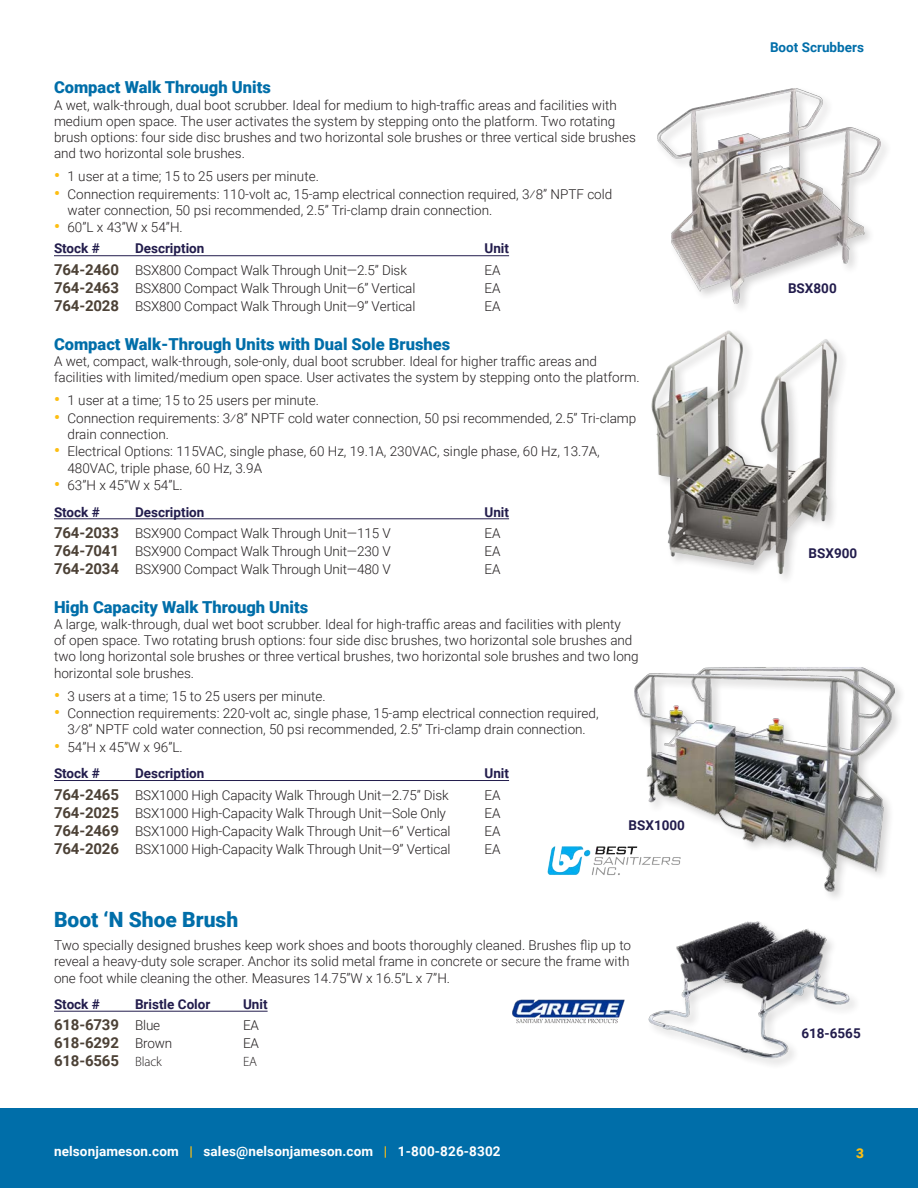
<style>
.page{position:relative;width:918px;height:1188px;background:#fff}
.page>*{position:absolute;margin:0;border:0;box-sizing:border-box;transform-origin:0 0}
.t1{font:900 21px "Roboto";color:#006ea9}
.Product_Heading{font:900 16.5px "Roboto";color:#006ea9}
.Chart{font:700 15px "Roboto";letter-spacing:-.01em;color:#4c4136}
.Body{font:300 13.5px/16.2px "Roboto";color:#231f20}
.Chart-2{font:300 13.5px "Roboto";letter-spacing:-.01em;color:#231f20}
.Chart_Heading{font:700 13.5px "Roboto";color:#221c4c}
.t2{font:700 13.5px "Roboto";letter-spacing:.01em;color:#fff}
.Body-2{font:700 13.5px "Roboto";color:#221c4c}
.Body-3{font:700 13.5px "Roboto";color:#006ea9}
.Chart-3{font:300 13.5px "Myriad Pro";color:#231f20}
.t3{font:900 13.5px "Roboto";color:#fdbe12}
.s1{font-weight:700;font-size:16.5px;color:#fdbe12}
.s2{font-weight:700;font-size:15px;color:#4c4136}
.s3{font-weight:300;font-size:13.5px;color:#231f20}
.s4{font-family:"Myriad Pro";font-weight:300;font-size:13.5px;color:#231f20}
.s5{color:#fdbe12}
</style>
<div class="page">
<div style="left:0;top:1108px;width:918px;height:80px;background:#006ea9"></div>
<hr style="left:54px;top:1011px;width:214px;height:1px;background:#221c4c">
<img style="left:512px;top:999px;width:113px;height:25px">
<img style="left:648px;top:922px;width:202px;height:139px">
<img style="left:658px;top:89px;width:223px;height:215px">
<img style="left:634px;top:667px;width:260px;height:225px">
<img style="left:651px;top:330px;width:192px;height:249px">
<hr style="left:54px;top:255px;width:455px;height:1px;background:#221c4c">
<hr style="left:54px;top:519px;width:455px;height:1px;background:#221c4c">
<hr style="left:54px;top:780px;width:455px;height:1px;background:#221c4c">
<img style="left:547px;top:840px;width:137px;height:40px">
<p class="Product_Heading" style="left:54px;top:76px;width:218px">Compact Walk Through Units</p>
<p class="Body" style="left:54px;top:96px;width:583px">A wet, walk-through, dual boot scrubber. Ideal for medium to high-traffic areas and facilities with medium open space. The user activates the system by stepping onto the platform. Two rotating brush options: four side disc brushes and two horizontal sole brushes or three vertical side brushes and two horizontal sole brushes.</p>
<p class="Body" style="left:54px;top:168px;width:266px"><span class="s1">•</span> 1 user at a time; 15 to 25 users per minute.</p>
<p class="Body" style="left:68px;top:185px;width:546px;text-indent:-14px"><span class="s1">•</span> Connection requirements: 110-volt ac, 15-amp electrical connection required, 3/8” NPTF cold water connection, 50 psi recommended, 2.5” Tri-clamp drain connection.</p>
<p class="Body" style="left:54px;top:219px;width:130px"><span class="s1">•</span> 60”L x 43”W x 54”H.</p>
<p class="Chart_Heading" style="left:54px;top:239px;width:47px">Stock #</p>
<p class="Chart_Heading" style="left:135px;top:239px;width:71px">Description</p>
<p class="Chart_Heading" style="left:485px;top:239px;width:26px">Unit</p>
<p class="Chart-2" style="left:54px;top:261px;width:354px"><span class="s2">764-2460</span> BSX800 Compact Walk Through Unit—2.5” Disk</p>
<p class="Chart-2" style="left:485px;top:261px;width:17px">EA</p>
<p class="Chart-2" style="left:54px;top:279px;width:363px"><span class="s2">764-2463</span> BSX800 Compact Walk Through Unit—6” Vertical</p>
<p class="Chart-2" style="left:485px;top:279px;width:17px">EA</p>
<p class="Chart-2" style="left:54px;top:297px;width:363px"><span class="s2">764-2028</span> BSX800 Compact Walk Through Unit—9” Vertical</p>
<p class="Chart-2" style="left:485px;top:297px;width:17px">EA</p>
<p class="Product_Heading" style="left:54px;top:332px;width:398px">Compact Walk-Through Units with Dual Sole Brushes</p>
<p class="Body" style="left:54px;top:352px;width:587px">A wet, compact, walk-through, sole-only, dual boot scrubber. Ideal for higher traffic areas and facilities with limited/medium open space. User activates the system by stepping onto the platform.</p>
<p class="Body" style="left:54px;top:392px;width:266px"><span class="s1">•</span> 1 user at a time; 15 to 25 users per minute.</p>
<p class="Body" style="left:68px;top:409px;width:570px;text-indent:-14px"><span class="s1">•</span> Connection requirements: 3/8” NPTF cold water connection, 50 psi recommended, 2.5” Tri-clamp drain connection.</p>
<p class="Body" style="left:68px;top:443px;width:534px;text-indent:-14px"><span class="s1">•</span> Electrical Options: 115VAC, single phase, 60 Hz, 19.1A, 230VAC, single phase, 60 Hz, 13.7A,<br>480VAC, triple phase, 60 Hz, 3.9A</p>
<p class="Body" style="left:54px;top:477px;width:130px"><span class="s1">•</span> 63”H x 45”W x 54”L.</p>
<p class="Chart_Heading" style="left:54px;top:502px;width:47px">Stock #</p>
<p class="Chart_Heading" style="left:135px;top:502px;width:71px">Description</p>
<p class="Chart_Heading" style="left:485px;top:502px;width:26px">Unit</p>
<p class="Chart-2" style="left:54px;top:524px;width:338px"><span class="s2">764-2033</span> BSX900 Compact Walk Through Unit—115 V</p>
<p class="Chart-2" style="left:485px;top:524px;width:17px">EA</p>
<p class="Chart-2" style="left:54px;top:542px;width:338px"><span class="s2">764-7041</span> BSX900 Compact Walk Through Unit—230 V</p>
<p class="Chart-2" style="left:485px;top:542px;width:17px">EA</p>
<p class="Chart-2" style="left:54px;top:560px;width:338px"><span class="s2">764-2034</span> BSX900 Compact Walk Through Unit—480 V</p>
<p class="Chart-2" style="left:485px;top:560px;width:17px">EA</p>
<p class="Product_Heading" style="left:54px;top:595px;width:256px">High Capacity Walk Through Units</p>
<p class="Body" style="left:54px;top:616px;width:586px">A large, walk-through, dual wet boot scrubber. Ideal for high-traffic areas and facilities with plenty<br>of open space. Two rotating brush options: four side disc brushes, two horizontal sole brushes and two long horizontal sole brushes or three vertical brushes, two horizontal sole brushes and two long horizontal sole brushes.</p>
<p class="Body" style="left:54px;top:687px;width:273px"><span class="s1">•</span> 3 users at a time; 15 to 25 users per minute.</p>
<p class="Body" style="left:54px;top:705px;width:546px;text-align:center"><span class="s1">•</span> Connection requirements: 220-volt ac, single phase, 15-amp electrical connection required,<br>3/8” NPTF cold water connection, 50 psi recommended, 2.5” Tri-clamp drain connection.</p>
<p class="Body" style="left:54px;top:738px;width:130px"><span class="s1">•</span> 54”H x 45”W x 96”L.</p>
<p class="Chart_Heading" style="left:54px;top:764px;width:47px">Stock #</p>
<p class="Chart_Heading" style="left:135px;top:764px;width:71px">Description</p>
<p class="Chart_Heading" style="left:485px;top:764px;width:26px">Unit</p>
<p class="Chart-2" style="left:54px;top:786px;width:396px"><span class="s2">764-2465</span> BSX1000 High Capacity Walk Through Unit—2.75” Disk</p>
<p class="Chart-2" style="left:485px;top:786px;width:17px">EA</p>
<p class="Chart-2" style="left:54px;top:804px;width:393px"><span class="s2">764-2025</span> BSX1000 High-Capacity Walk Through Unit—Sole Only</p>
<p class="Chart-2" style="left:485px;top:804px;width:17px">EA</p>
<p class="Chart-2" style="left:54px;top:822px;width:398px"><span class="s2">764-2469</span> BSX1000 High-Capacity Walk Through Unit—6” Vertical</p>
<p class="Chart-2" style="left:485px;top:822px;width:17px">EA</p>
<p class="Chart-2" style="left:54px;top:840px;width:398px"><span class="s2">764-2026</span> BSX1000 High-Capacity Walk Through Unit—9” Vertical</p>
<p class="Chart-2" style="left:485px;top:840px;width:17px">EA</p>
<p class="Body-2" style="left:629px;top:816px;width:58px">BSX1000</p>
<h2 class="t1" style="left:54px;top:905px;width:186px">Boot ‘N Shoe Brush</h2>
<p class="Body" style="left:54px;top:937px;width:579px">Two specially designed brushes keep work shoes and boots thoroughly cleaned. Brushes flip up to reveal a heavy-duty sole scraper. Anchor its solid metal frame in concrete or secure the frame with one foot while cleaning the other. Measures 14.75”W x 16.5”L x 7”H.</p>
<p class="Chart_Heading" style="left:54px;top:995px;width:47px">Stock #</p>
<p class="Chart_Heading" style="left:135px;top:995px;width:77px">Bristle Color</p>
<p class="Chart_Heading" style="left:243px;top:995px;width:26px">Unit</p>
<p class="Chart" style="left:54px;top:1015px;width:108px">618-6739 <span class="s3">Blue</span></p>
<p class="Chart-2" style="left:243px;top:1016px;width:17px">EA</p>
<p class="Chart" style="left:54px;top:1033px;width:120px">618-6292 <span class="s3">Brown</span></p>
<p class="Chart-2" style="left:243px;top:1034px;width:17px">EA</p>
<p class="Chart" style="left:54px;top:1051px;width:110px">618-6565 <span class="s4">Black</span></p>
<p class="Chart-3" style="left:243px;top:1054px;width:16px">EA</p>
<p class="Body-3" style="left:770px;top:38px;width:95px">Boot Scrubbers</p>
<p class="Body-2" style="left:788px;top:279px;width:50px">BSX800</p>
<p class="Body-2" style="left:809px;top:543px;width:50px">BSX900</p>
<p class="Body-2" style="left:801px;top:1023px;width:61px">618-6565</p>
<p class="t2" style="left:54px;top:1142px;width:448px">nelsonjameson.com <span class="s5">|</span> sales@nelsonjameson.com <span class="s5">|</span> 1-800-826-8302</p>
<p class="t3" style="left:856px;top:1143px;width:9px">3</p>
</div>
